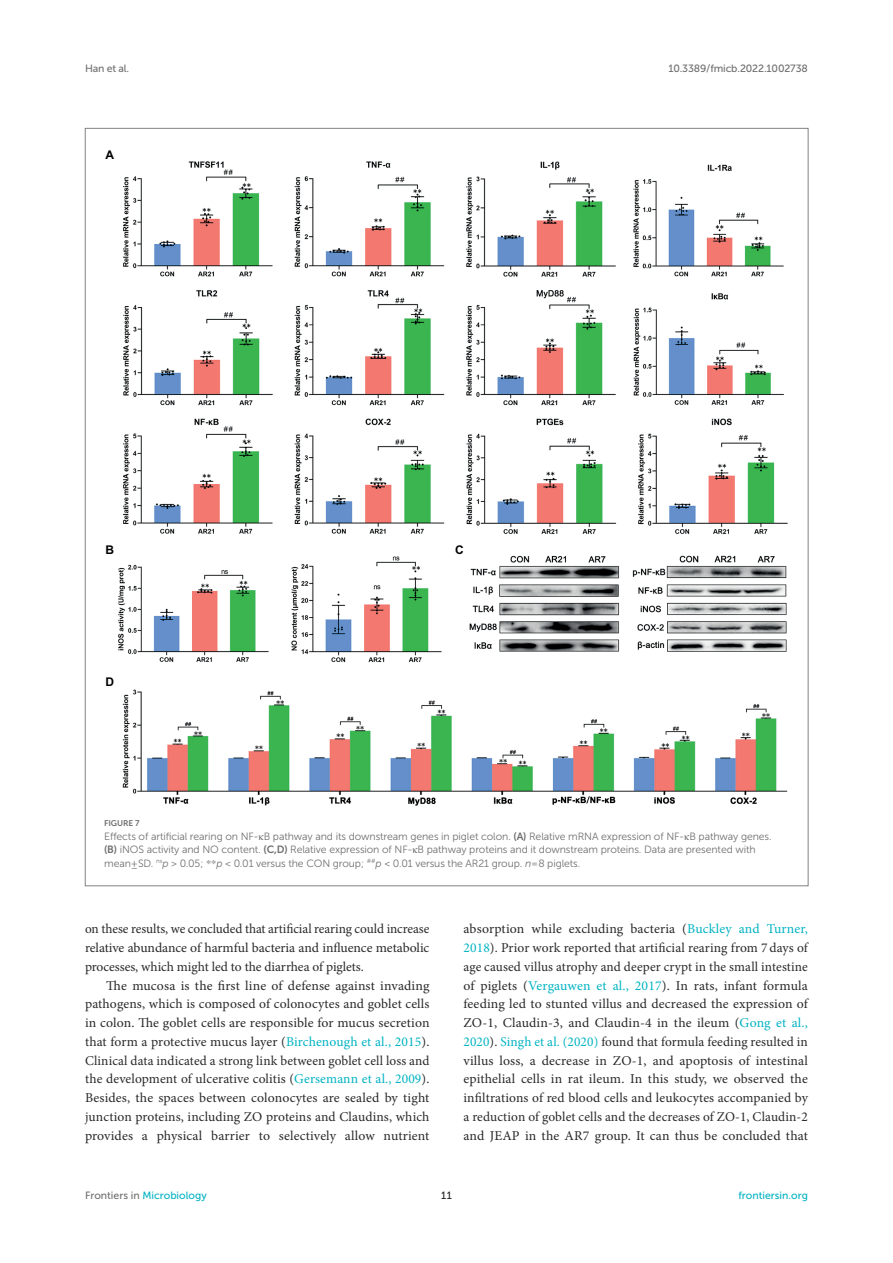
<style>
.page{position:relative;width:893px;height:1263px;background:#fff}
.page>*{position:absolute;margin:0;border:0;box-sizing:border-box;transform-origin:0 0}
.TEXT{font:13.5px/18.8px "Minion Pro";letter-spacing:.005em;color:#292929;text-align:justify}
.t1{font:700 12px "Arial";color:#000001}
.FIG_LEG{font:10.5px/13.5px "Museo Sans 300";letter-spacing:-.01em;color:#6f6f70}
.t2{font:10.5px "Museo Sans 500";color:#00b3c3}
.t3{font:10.5px "Museo Sans 500";letter-spacing:-.015em;color:#6f6f70}
.t4{font:10.5px "Museo Sans 500";color:#231f20}
.FIG_HD{font:8.25px "Museo Sans 700";letter-spacing:-.01em;color:#6f6f70}
.s1{font-family:"STIX General"}
.s2{font-family:"Museo Sans 700"}
.s3{font-style:italic}
.s4{color:#00b3c3}
.s5{color:#6f6f70}
</style>
<div class="page">
<img style="left:118px;top:161px;width:670px;height:645px">
<p class="t3" style="left:85px;top:63px;width:46px">Han et al.</p>
<p class="t3" style="left:668px;top:63px;width:141px">10.3389/fmicb.2022.1002738</p>
<p class="t1" style="left:106px;top:146px;width:10px">A</p>
<p class="t1" style="left:106px;top:541px;width:10px">B</p>
<p class="t1" style="left:455px;top:541px;width:10px">C</p>
<p class="t1" style="left:106px;top:673px;width:10px">D</p>
<p class="FIG_HD" style="left:104px;top:819px;width:37px">FIGURE 7</p>
<p class="FIG_LEG" style="left:104px;top:829px;width:669px">Effects of artificial rearing on NF-<span class="s1">κ</span>B pathway and its downstream genes in piglet colon. <span class="s2">(A)</span> Relative mRNA expression of NF-<span class="s1">κ</span>B pathway genes. <span class="s2">(B)</span> iNOS activity and NO content. <span class="s2">(C,D)</span> Relative expression of NF-<span class="s1">κ</span>B pathway proteins and it downstream proteins. Data are presented with mean ± SD. <sup>ns</sup><span class="s3">p</span> &gt; 0.05; <span class="s1">**</span><span class="s3">p</span> &lt; 0.01 versus the CON group; <sup>##</sup><span class="s3">p</span> &lt; 0.01 versus the AR21 group. <span class="s3">n</span> = 8 piglets.</p>
<p class="TEXT" style="left:85px;top:920px;width:346px">on these results, we concluded that artificial rearing could increase relative abundance of harmful bacteria and influence metabolic processes, which might led to the diarrhea of piglets.</p>
<p class="TEXT" style="left:85px;top:976px;width:346px;text-indent:21px">The mucosa is the first line of defense against invading pathogens, which is composed of colonocytes and goblet cells in colon. The goblet cells are responsible for mucus secretion that form a protective mucus layer (<span class="s4">Birchenough et al., 2015</span>).<br>Clinical data indicated a strong link between goblet cell loss and the development of ulcerative colitis (<span class="s4">Gersemann et al., 2009</span>).<br>Besides, the spaces between colonocytes are sealed by tight junction proteins, including ZO proteins and Claudins, which provides a physical barrier to selectively allow nutrient</p>
<p class="TEXT" style="left:463px;top:920px;width:346px">absorption while excluding bacteria (<span class="s4">Buckley and Turner, 2018</span>). Prior work reported that artificial rearing from 7 days of age caused villus atrophy and deeper crypt in the small intestine of piglets (<span class="s4">Vergauwen et al., 2017</span>). In rats, infant formula feeding led to stunted villus and decreased the expression of ZO-1, Claudin-3, and Claudin-4 in the ileum (<span class="s4">Gong et al., 2020</span>). <span class="s4">Singh et al. (2020)</span> found that formula feeding resulted in villus loss, a decrease in ZO-1, and apoptosis of intestinal epithelial cells in rat ileum. In this study, we observed the infiltrations of red blood cells and leukocytes accompanied by a reduction of goblet cells and the decreases of ZO-1, Claudin-2 and JEAP in the AR7 group. It can thus be concluded that</p>
<p class="t2" style="left:85px;top:1190px;width:123px"><span class="s5">Frontiers in</span> Microbiology</p>
<p class="t4" style="left:441px;top:1190px;width:12px">11</p>
<p class="t2" style="left:738px;top:1190px;width:71px">frontiersin.org</p>
</div>
